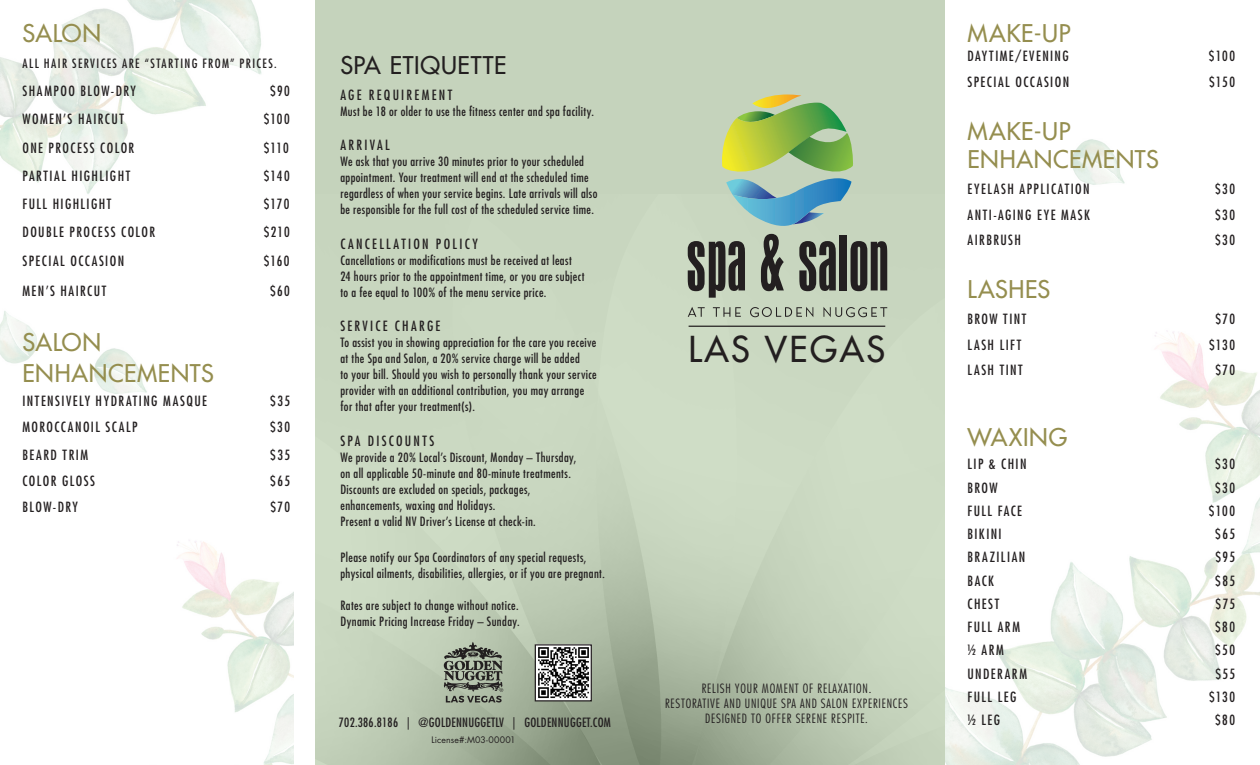
<style>
.page{position:relative;width:1260px;height:765px;background:#fff}
.page>*{position:absolute;margin:0;border:0;box-sizing:border-box;transform-origin:0 0}
.t1{font:500 34.75px "Futura Std";letter-spacing:.07em;color:#231f20}
.DESCRIPTION{font:500 23.75px/28.5px "Futura Std";letter-spacing:.025em;color:#958e4f}
.DESCRIPTION-2{font:500 23.75px "Futura Std";letter-spacing:.03em;color:#231f20}
.DESCRIPTION-3{font:condensed 13.75px "Futura Std";letter-spacing:.105em;color:#231f20}
.DESCRIPTION-4{font:condensed 13.75px "Futura Std";letter-spacing:.165em;color:#231f20}
.DESCRIPTION-5{font:condensed 13.75px "Futura Std";letter-spacing:.17em;color:#231f20}
.DESCRIPTION-6{font:condensed 13.75px "Futura Std";letter-spacing:.16em;color:#231f20}
.DESCRIPTION-7{font:condensed 12.5px/16px "Futura Std";letter-spacing:.03em;color:#231f20}
.t2{font:300 condensed 12.5px "Futura Std";letter-spacing:.06em;color:#231f20}
.DESCRIPTION-8{font:condensed 12.5px "Futura Std";letter-spacing:.115em;color:#231f20}
.DESCRIPTION-9{font:8.75px "Futura Std";letter-spacing:.015em;color:#231f20}
.s1{font-weight:500;font-stretch:normal}
</style>
<div class="page">
<img style="left:0;top:0;width:316px;height:194px">
<img style="left:945px;top:139px;width:315px;height:626px">
<img style="left:0;top:311px;width:294px;height:454px">
<div style="left:619px;top:0;width:325px;height:765px;background:#c5d3bc"></div>
<div style="left:316px;top:0;width:313px;height:765px;background:#c5d3bc"></div>
<svg style="left:661px;top:194px;width:284px;height:571px"></svg>
<svg style="left:315px;top:194px;width:346px;height:571px"></svg>
<svg style="left:692px;top:252px;width:253px;height:513px"></svg>
<svg style="left:444px;top:642px;width:59px;height:61px"></svg>
<hr style="left:689px;top:326px;width:196px;height:1px;background:#231f20">
<svg style="left:688px;top:241px;width:57px;height:57px"></svg>
<svg style="left:761px;top:234px;width:23px;height:57px"></svg>
<svg style="left:799px;top:241px;width:37px;height:50px"></svg>
<div style="left:839px;top:235px;width:8px;height:55px;background:#231f20"></div>
<svg style="left:851px;top:241px;width:36px;height:50px"></svg>
<svg style="left:713px;top:307px;width:28px;height:10px"></svg>
<svg style="left:688px;top:307px;width:17px;height:10px"></svg>
<svg style="left:750px;top:307px;width:63px;height:10px"></svg>
<svg style="left:824px;top:307px;width:63px;height:10px"></svg>
<svg style="left:720px;top:94px;width:134px;height:133px"></svg>
<img style="left:537px;top:646px;width:53px;height:53px">
<div style="left:535px;top:644px;width:57px;height:57px;border:1px solid #231f20"></div>
<p class="DESCRIPTION" style="left:22px;top:19px;width:80px">SALON</p>
<p class="DESCRIPTION-8" style="left:22px;top:56px;width:256px">ALL HAIR SERVICES ARE “STARTING FROM” PRICES.</p>
<p class="DESCRIPTION-3" style="left:22px;top:83px;width:115px">SHAMPOO BLOW-DRY</p>
<p class="DESCRIPTION-3" style="left:270px;top:83px;width:21px">$90</p>
<p class="DESCRIPTION-3" style="left:22px;top:111px;width:103px">WOMEN’S HAIRCUT</p>
<p class="DESCRIPTION-3" style="left:264px;top:111px;width:28px">$100</p>
<p class="DESCRIPTION-3" style="left:22px;top:139px;width:113px">ONE PROCESS COLOR</p>
<p class="DESCRIPTION-3" style="left:264px;top:139px;width:26px">$110</p>
<p class="DESCRIPTION-3" style="left:22px;top:168px;width:109px">PARTIAL HIGHLIGHT</p>
<p class="DESCRIPTION-3" style="left:264px;top:168px;width:28px">$140</p>
<p class="DESCRIPTION-3" style="left:22px;top:196px;width:90px">FULL HIGHLIGHT</p>
<p class="DESCRIPTION-3" style="left:264px;top:196px;width:27px">$170</p>
<p class="DESCRIPTION-3" style="left:22px;top:224px;width:134px">DOUBLE PROCESS COLOR</p>
<p class="DESCRIPTION-3" style="left:264px;top:224px;width:27px">$210</p>
<p class="DESCRIPTION-3" style="left:22px;top:252px;width:103px">SPECIAL OCCASION</p>
<p class="DESCRIPTION-3" style="left:264px;top:252px;width:27px">$160</p>
<p class="DESCRIPTION-3" style="left:22px;top:283px;width:85px">MEN’S HAIRCUT</p>
<p class="DESCRIPTION-3" style="left:270px;top:283px;width:21px">$60</p>
<p class="DESCRIPTION" style="left:22px;top:327px;width:193px;line-height:31px">SALON<br>ENHANCEMENTS</p>
<p class="DESCRIPTION-3" style="left:22px;top:393px;width:186px">INTENSIVELY HYDRATING MASQUE</p>
<p class="DESCRIPTION-3" style="left:270px;top:393px;width:21px">$35</p>
<p class="DESCRIPTION-3" style="left:22px;top:419px;width:116px">MOROCCANOIL SCALP</p>
<p class="DESCRIPTION-3" style="left:270px;top:419px;width:21px">$30</p>
<p class="DESCRIPTION-3" style="left:22px;top:447px;width:67px">BEARD TRIM</p>
<p class="DESCRIPTION-3" style="left:270px;top:447px;width:21px">$35</p>
<p class="DESCRIPTION-3" style="left:22px;top:473px;width:74px">COLOR GLOSS</p>
<p class="DESCRIPTION-3" style="left:270px;top:473px;width:21px">$65</p>
<p class="DESCRIPTION-3" style="left:22px;top:498px;width:57px">BLOW-DRY</p>
<p class="DESCRIPTION-3" style="left:270px;top:498px;width:21px">$70</p>
<p class="DESCRIPTION-2" style="left:340px;top:51px;width:168px">SPA ETIQUETTE</p>
<p class="DESCRIPTION-4" style="left:340px;top:87px;width:113px">AGE REQUIREMENT</p>
<p class="DESCRIPTION-7" style="left:340px;top:103px;width:255px">Must be 18 or older to use the fitness center and spa facility.</p>
<p class="DESCRIPTION-5" style="left:340px;top:137px;width:51px">ARRIVAL</p>
<p class="DESCRIPTION-7" style="left:340px;top:154px;width:259px">We ask that you arrive 30 minutes prior to your scheduled appointment. Your treatment will end at the scheduled time regardless of when your service begins. Late arrivals will also</p>
<p class="DESCRIPTION-7" style="left:340px;top:202px;width:255px">be responsible for the full cost of the scheduled service time.</p>
<p class="DESCRIPTION-5" style="left:340px;top:235px;width:139px">CANCELLATION POLICY</p>
<p class="DESCRIPTION-7" style="left:340px;top:252px;width:233px">Cancellations or modifications must be received at least</p>
<p class="DESCRIPTION-7" style="left:340px;top:268px;width:246px">24 hours prior to the appointment time, or you are subject</p>
<p class="DESCRIPTION-7" style="left:340px;top:284px;width:207px">to a fee equal to 100% of the menu service price.</p>
<p class="DESCRIPTION-4" style="left:340px;top:318px;width:101px">SERVICE CHARGE</p>
<p class="DESCRIPTION-7" style="left:340px;top:335px;width:258px">To assist you in showing appreciation for the care you receive</p>
<p class="DESCRIPTION-7" style="left:340px;top:351px;width:241px">at the Spa and Salon, a 20% service charge will be added</p>
<p class="DESCRIPTION-7" style="left:340px;top:367px;width:258px">to your bill. Should you wish to personally thank your service provider with an additional contribution, you may arrange</p>
<p class="DESCRIPTION-7" style="left:340px;top:399px;width:136px">for that after your treatment(s).</p>
<p class="DESCRIPTION-6" style="left:340px;top:432px;width:95px">SPA DISCOUNTS</p>
<p class="DESCRIPTION-7" style="left:340px;top:449px;width:237px">We provide a 20% Local’s Discount, Monday – Thursday,</p>
<p class="DESCRIPTION-7" style="left:340px;top:465px;width:232px">on all applicable 50-minute and 80-minute treatments.<br>Discounts are excluded on specials, packages,</p>
<p class="DESCRIPTION-7" style="left:340px;top:497px;width:157px">enhancements, waxing and Holidays.</p>
<p class="DESCRIPTION-7" style="left:340px;top:513px;width:197px">Present a valid NV Driver’s License at check-in.</p>
<p class="DESCRIPTION-7" style="left:340px;top:550px;width:248px">Please notify our Spa Coordinators of any special requests,</p>
<p class="DESCRIPTION-7" style="left:340px;top:566px;width:267px">physical ailments, disabilities, allergies, or if you are pregnant<span class="s1">.</span></p>
<p class="DESCRIPTION-7" style="left:340px;top:598px;width:180px">Rates are subject to change without notice.</p>
<p class="DESCRIPTION-7" style="left:340px;top:614px;width:181px">Dynamic Pricing Increase Friday – Sunday.</p>
<p class="DESCRIPTION-7" style="left:339px;top:714px;width:274px">702.386.8186 | @GOLDENNUGGETLV | GOLDENNUGGET.COM</p>
<p class="DESCRIPTION-9" style="left:431px;top:734px;width:86px">License#:M03-00001</p>
<p class="t1" style="left:689px;top:328px;width:198px">LAS VEGAS</p>
<p class="t2" style="left:702px;top:681px;width:171px">RELISH YOUR MOMENT OF RELAXATION.</p>
<p class="t2" style="left:665px;top:696px;width:245px">RESTORATIVE AND UNIQUE SPA AND SALON EXPERIENCES</p>
<p class="t2" style="left:705px;top:711px;width:164px">DESIGNED TO OFFER SERENE RESPITE.</p>
<p class="DESCRIPTION" style="left:968px;top:19px;width:104px">MAKE-UP</p>
<p class="DESCRIPTION-3" style="left:968px;top:48px;width:103px">DAYTIME/EVENING</p>
<p class="DESCRIPTION-3" style="left:1209px;top:48px;width:28px">$100</p>
<p class="DESCRIPTION-3" style="left:968px;top:74px;width:103px">SPECIAL OCCASION</p>
<p class="DESCRIPTION-3" style="left:1209px;top:74px;width:27px">$150</p>
<p class="DESCRIPTION" style="left:968px;top:117px;width:193px">MAKE-UP<br>ENHANCEMENTS</p>
<p class="DESCRIPTION-3" style="left:968px;top:181px;width:124px">EYELASH APPLICATION</p>
<p class="DESCRIPTION-3" style="left:1215px;top:181px;width:21px">$30</p>
<p class="DESCRIPTION-3" style="left:968px;top:206px;width:124px">ANTI-AGING EYE MASK</p>
<p class="DESCRIPTION-3" style="left:1215px;top:206px;width:21px">$30</p>
<p class="DESCRIPTION-3" style="left:968px;top:232px;width:55px">AIRBRUSH</p>
<p class="DESCRIPTION-3" style="left:1215px;top:232px;width:21px">$30</p>
<p class="DESCRIPTION" style="left:968px;top:275px;width:84px">LASHES</p>
<p class="DESCRIPTION-3" style="left:968px;top:311px;width:60px">BROW TINT</p>
<p class="DESCRIPTION-3" style="left:1215px;top:311px;width:21px">$70</p>
<p class="DESCRIPTION-3" style="left:968px;top:336px;width:55px">LASH LIFT</p>
<p class="DESCRIPTION-3" style="left:1209px;top:336px;width:27px">$130</p>
<p class="DESCRIPTION-3" style="left:968px;top:362px;width:57px">LASH TINT</p>
<p class="DESCRIPTION-3" style="left:1215px;top:362px;width:21px">$70</p>
<p class="DESCRIPTION" style="left:968px;top:423px;width:101px">WAXING</p>
<p class="DESCRIPTION-3" style="left:968px;top:456px;width:61px">LIP &amp; CHIN</p>
<p class="DESCRIPTION-3" style="left:1215px;top:456px;width:21px">$30</p>
<p class="DESCRIPTION-3" style="left:968px;top:479px;width:32px">BROW</p>
<p class="DESCRIPTION-3" style="left:1215px;top:479px;width:21px">$30</p>
<p class="DESCRIPTION-3" style="left:968px;top:503px;width:56px">FULL FACE</p>
<p class="DESCRIPTION-3" style="left:1209px;top:503px;width:28px">$100</p>
<p class="DESCRIPTION-3" style="left:968px;top:526px;width:36px">BIKINI</p>
<p class="DESCRIPTION-3" style="left:1215px;top:526px;width:21px">$65</p>
<p class="DESCRIPTION-3" style="left:968px;top:549px;width:59px">BRAZILIAN</p>
<p class="DESCRIPTION-3" style="left:1216px;top:549px;width:21px">$95</p>
<p class="DESCRIPTION-3" style="left:968px;top:572px;width:28px">BACK</p>
<p class="DESCRIPTION-3" style="left:1215px;top:572px;width:21px">$85</p>
<p class="DESCRIPTION-3" style="left:968px;top:596px;width:33px">CHEST</p>
<p class="DESCRIPTION-3" style="left:1216px;top:596px;width:21px">$75</p>
<p class="DESCRIPTION-3" style="left:968px;top:619px;width:54px">FULL ARM</p>
<p class="DESCRIPTION-3" style="left:1215px;top:619px;width:21px">$80</p>
<p class="DESCRIPTION-3" style="left:968px;top:642px;width:38px">½ ARM</p>
<p class="DESCRIPTION-3" style="left:1215px;top:642px;width:21px">$50</p>
<p class="DESCRIPTION-3" style="left:968px;top:665px;width:61px">UNDERARM</p>
<p class="DESCRIPTION-3" style="left:1216px;top:665px;width:21px">$55</p>
<p class="DESCRIPTION-3" style="left:968px;top:689px;width:50px">FULL LEG</p>
<p class="DESCRIPTION-3" style="left:1209px;top:689px;width:27px">$130</p>
<p class="DESCRIPTION-3" style="left:968px;top:712px;width:34px">½ LEG</p>
<p class="DESCRIPTION-3" style="left:1215px;top:712px;width:21px">$80</p>
</div>
